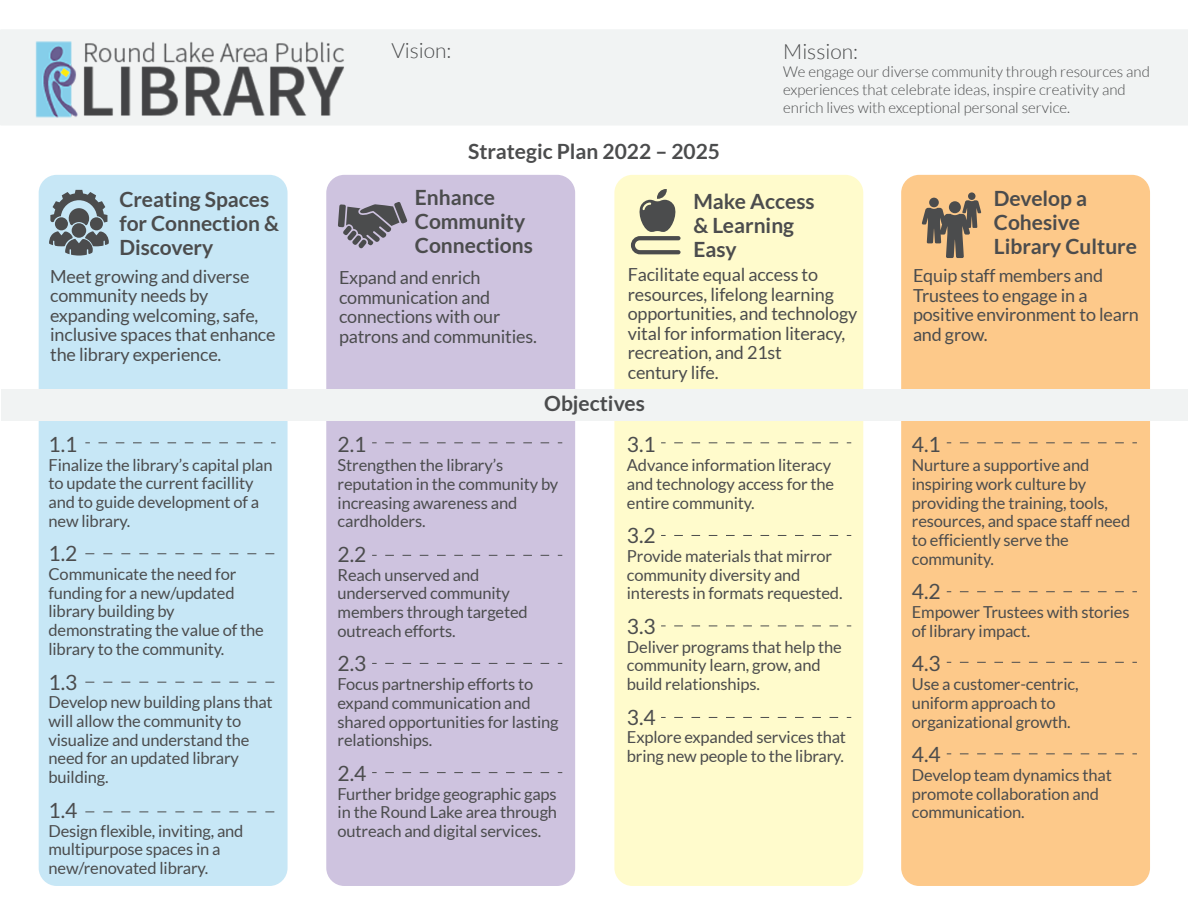
<style>
.page{position:relative;width:1188px;height:918px;background:#fff}
.page>*{position:absolute;margin:0;border:0;box-sizing:border-box;transform-origin:0 0}
.t1{font:700 21px/24px "Lato";color:#4b4c4d}
.t2{font:21px "Lato";color:#4b4c4d}
.t3{font:300 21px "Lato";color:#4b4c4d}
.t4{font:18px/19.5px "Lato";letter-spacing:-.01em;color:#4b4c4d}
.t5{font:16.5px/18.8px "Lato";letter-spacing:-.01em;color:#4b4c4d}
.t6{font:300 15px/18px "Lato";color:#4b4c4d}
</style>
<div class="page">
<div style="left:39px;top:175px;width:249px;height:711px;background:#c7e7f6;border-radius:18px"></div>
<div style="left:326px;top:175px;width:249px;height:711px;background:#cec3df;border-radius:18px"></div>
<div style="left:614px;top:175px;width:249px;height:711px;background:#fffbcc;border-radius:18px"></div>
<div style="left:901px;top:175px;width:249px;height:711px;background:#fdc98a;border-radius:18px"></div>
<div style="left:0;top:29px;width:1188px;height:97px;background:#f1f3f3;border-radius:2px"></div>
<img style="left:35px;top:41px;width:309px;height:77px">
<div style="left:1px;top:389px;width:1187px;height:32px;background:#f1f3f3"></div>
<svg style="left:98px;top:442px;width:178px;height:1px"></svg>
<svg style="left:385px;top:442px;width:177px;height:1px"></svg>
<svg style="left:385px;top:555px;width:177px;height:1px"></svg>
<svg style="left:385px;top:663px;width:177px;height:1px"></svg>
<svg style="left:385px;top:772px;width:177px;height:1px"></svg>
<svg style="left:674px;top:442px;width:177px;height:1px"></svg>
<svg style="left:674px;top:535px;width:177px;height:1px"></svg>
<svg style="left:674px;top:626px;width:177px;height:1px"></svg>
<svg style="left:674px;top:717px;width:177px;height:1px"></svg>
<svg style="left:960px;top:442px;width:177px;height:1px"></svg>
<svg style="left:960px;top:591px;width:177px;height:1px"></svg>
<svg style="left:960px;top:662px;width:177px;height:1px"></svg>
<svg style="left:960px;top:753px;width:177px;height:1px"></svg>
<svg style="left:85px;top:553px;width:190px;height:1px"></svg>
<svg style="left:85px;top:682px;width:190px;height:1px"></svg>
<svg style="left:85px;top:812px;width:190px;height:1px"></svg>
<svg style="left:338px;top:202px;width:69px;height:46px"></svg>
<svg style="left:49px;top:190px;width:60px;height:66px"></svg>
<svg style="left:631px;top:189px;width:50px;height:65px"></svg>
<div style="left:968px;top:192px;width:8px;height:8px;background:#4b4c4d;border-radius:50%"></div>
<svg style="left:922px;top:200px;width:59px;height:58px"></svg>
<div style="left:949px;top:201px;width:12px;height:12px;background:#4b4c4d;border-radius:50%"></div>
<div style="left:929px;top:198px;width:10px;height:9px;background:#4b4c4d;border-radius:50%"></div>
<p class="t3" style="left:391px;top:39px;width:62px">Vision:</p>
<p class="t3" style="left:783px;top:40px;width:76px">Mission:</p>
<p class="t6" style="left:783px;top:62px;width:368px">We engage our diverse community through resources and experiences that celebrate ideas, inspire creativity and enrich lives with exceptional personal service.</p>
<p class="t1" style="left:468px;top:139px;width:253px">Strategic Plan 2022 – 2025</p>
<p class="t1" style="left:415px;top:186px;width:119px">Enhance<br>Community<br>Connections</p>
<p class="t1" style="left:119px;top:187px;width:161px">Creating Spaces for Connection &amp;<br>Discovery</p>
<p class="t1" style="left:693px;top:189px;width:123px">Make Access &amp; Learning<br>Easy</p>
<p class="t4" style="left:50px;top:266px;width:227px">Meet growing and diverse community needs by expanding welcoming, safe, inclusive spaces that enhance the library experience.</p>
<p class="t4" style="left:628px;top:265px;width:231px">Facilitate equal access to resources, lifelong learning opportunities, and technology vital for information literacy, recreation, and 21st<br>century life.</p>
<p class="t4" style="left:339px;top:268px;width:199px">Expand and enrich communication and connections with our patrons and communities.</p>
<p class="t2" style="left:49px;top:432px;width:30px">1.1</p>
<p class="t5" style="left:49px;top:455px;width:226px">Finalize the library’s capital plan to update the current facillity and to guide development of a new library.</p>
<p class="t2" style="left:49px;top:542px;width:30px">1.2</p>
<p class="t5" style="left:49px;top:565px;width:217px">Communicate the need for funding for a new/updated library building by demonstrating the value of the library to the community.</p>
<p class="t2" style="left:49px;top:670px;width:30px">1.3</p>
<p class="t5" style="left:49px;top:693px;width:226px">Develop new building plans that will allow the community to visualize and understand the need for an updated library building.</p>
<p class="t2" style="left:49px;top:798px;width:30px">1.4</p>
<p class="t5" style="left:49px;top:821px;width:196px">Design flexible, inviting, and multipurpose spaces in a new/renovated library.</p>
<p class="t1" style="left:544px;top:391px;width:102px">Objectives</p>
<p class="t2" style="left:338px;top:433px;width:30px">2.1</p>
<p class="t5" style="left:338px;top:456px;width:222px">Strengthen the library’s reputation in the community by increasing awareness and cardholders.</p>
<p class="t2" style="left:338px;top:542px;width:30px">2.2</p>
<p class="t5" style="left:338px;top:565px;width:192px">Reach unserved and underserved community members through targeted outreach efforts.</p>
<p class="t2" style="left:338px;top:652px;width:30px">2.3</p>
<p class="t5" style="left:338px;top:675px;width:222px">Focus partnership efforts to expand communication and shared opportunities for lasting relationships.</p>
<p class="t2" style="left:338px;top:761px;width:30px">2.4</p>
<p class="t5" style="left:338px;top:784px;width:221px;text-align:justify">Further bridge geographic gaps in the Round Lake area through outreach and digital services.</p>
<p class="t2" style="left:627px;top:433px;width:30px">3.1</p>
<p class="t5" style="left:627px;top:456px;width:209px">Advance information literacy and technology access for the entire community.</p>
<p class="t2" style="left:627px;top:524px;width:30px">3.2</p>
<p class="t5" style="left:627px;top:546px;width:217px">Provide materials that mirror community diversity and interests in formats requested.</p>
<p class="t2" style="left:627px;top:614px;width:30px">3.3</p>
<p class="t5" style="left:627px;top:637px;width:216px">Deliver programs that help the community learn, grow, and build relationships.</p>
<p class="t2" style="left:627px;top:705px;width:30px">3.4</p>
<p class="t5" style="left:627px;top:728px;width:221px">Explore expanded services that bring new people to the library.</p>
<p class="t1" style="left:994px;top:186px;width:145px">Develop a<br>Cohesive<br>Library Culture</p>
<p class="t4" style="left:913px;top:266px;width:227px">Equip staff members and<br>Trustees to engage in a positive environment to learn and grow.</p>
<p class="t2" style="left:912px;top:433px;width:30px">4.1</p>
<p class="t5" style="left:912px;top:456px;width:220px">Nurture a supportive and inspiring work culture by providing the training, tools, resources, and space staff need to efficiently serve the community.</p>
<p class="t2" style="left:912px;top:580px;width:30px">4.2</p>
<p class="t5" style="left:912px;top:603px;width:219px">Empower Trustees with stories of library impact.</p>
<p class="t2" style="left:912px;top:652px;width:30px">4.3</p>
<p class="t5" style="left:912px;top:675px;width:168px">Use a customer-centric, uniform approach to organizational growth.</p>
<p class="t2" style="left:912px;top:743px;width:30px">4.4</p>
<p class="t5" style="left:912px;top:765px;width:202px">Develop team dynamics that promote collaboration and communication.</p>
</div>
